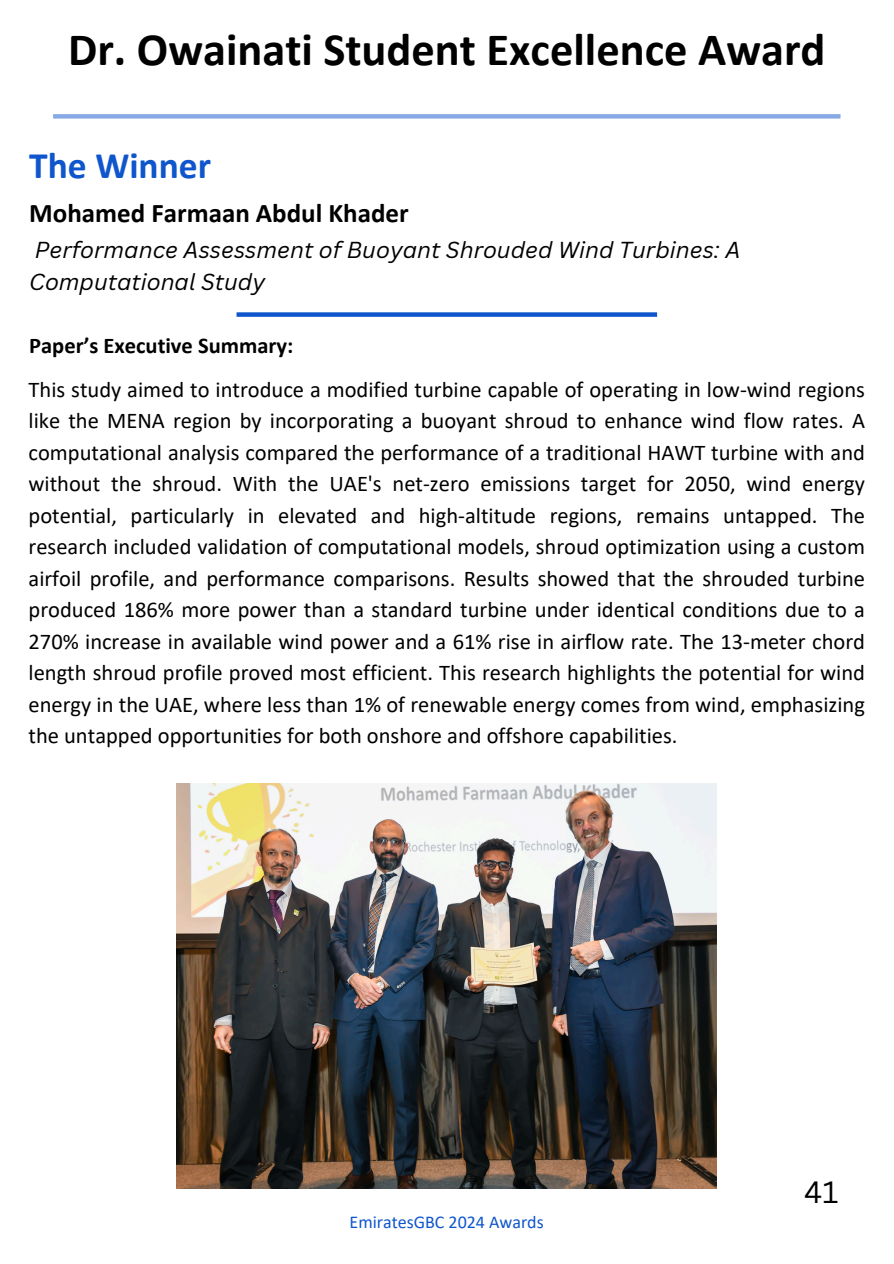
<style>
.page{position:relative;width:894px;height:1264px;background:#fff}
.page>*{position:absolute;margin:0;border:0;box-sizing:border-box;transform-origin:0 0}
.t1{font:700 46.5px "Calibri";color:#000}
.t2{font:700 37.5px "Calibri";color:#0f56cd}
.t3{font:30px "Canva Sans";color:#000}
.t4{font:700 27px "Calibri";color:#000}
.t5{font:22.5px/31.5px "Calibri";color:#000;text-align:justify}
.t6{font:italic 22.5px/31.5px "Canva Sans";color:#000}
.t7{font:700 22.5px "Calibri";color:#000}
.t8{font:18px "Calibri";color:#0f56cd}
</style>
<div class="page">
<div style="left:53px;top:114px;width:787px;height:5px;background:#87aae6"></div>
<div style="left:236px;top:312px;width:421px;height:5px;background:#0f56cd"></div>
<img style="left:176px;top:784px;width:540px;height:403px">
<h2 class="t1" style="left:68px;top:30px;width:758px">Dr. Owainati Student Excellence Award</h2>
<p class="t2" style="left:29px;top:149px;width:183px">The Winner</p>
<h4 class="t4" style="left:29px;top:201px;width:381px">Mohamed Farmaan Abdul Khader</h4>
<h6 class="t6" style="left:29px;top:234px;width:712px">Performance Assessment of Buoyant Shrouded Wind Turbines: A<br>Computational Study</h6>
<p class="t7" style="left:29px;top:336px;width:265px">Paper’s Executive Summary:</p>
<h5 class="t5" style="left:29px;top:375px;width:837px">This study aimed to introduce a modified turbine capable of operating in low-wind regions like the MENA region by incorporating a buoyant shroud to enhance wind flow rates. A computational analysis compared the performance of a traditional HAWT turbine with and without the shroud. With the UAE's net-zero emissions target for 2050, wind energy potential, particularly in elevated and high-altitude regions, remains untapped. The research included validation of computational models, shroud optimization using a custom airfoil profile, and performance comparisons. Results showed that the shrouded turbine produced 186% more power than a standard turbine under identical conditions due to a 270% increase in available wind power and a 61% rise in airflow rate. The 13-meter chord length shroud profile proved most efficient. This research highlights the potential for wind energy in the UAE, where less than 1% of renewable energy comes from wind, emphasizing the untapped opportunities for both onshore and offshore capabilities.</h5>
<h1 class="t8" style="left:349px;top:1214px;width:196px">EmiratesGBC 2024 Awards</h1>
<h3 class="t3" style="left:804px;top:1170px;width:36px">41</h3>
</div>
